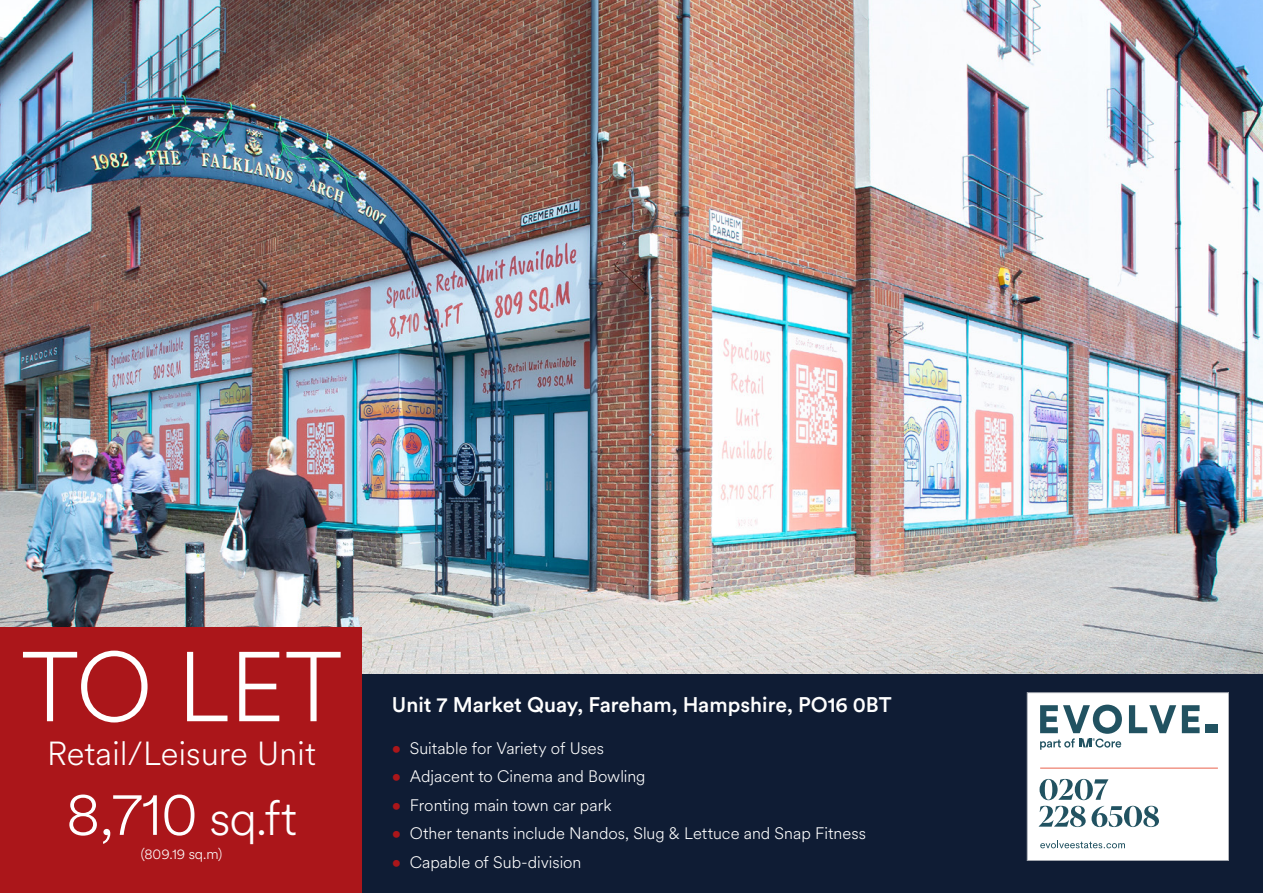
<style>
.page{position:relative;width:1263px;height:893px;background:#fff}
.page>*{position:absolute;margin:0;border:0;box-sizing:border-box;transform-origin:0 0}
.t1{font:300 97.8px "Circular XX";color:#fff}
.HEADERS{font:300 61.05px "Circular XX";color:#fff}
.t2{font:300 33px "Circular XX";letter-spacing:.01em;color:#fff}
.t3{font:500 21px "Circular XX";color:#fff}
.t4{font:300 16.5px "Circular XX";color:#fff}
.HEADERS-2{font:300 14.4px "Circular XX";color:#fff}
.s1{font-size:48.15px}
.s2{color:#ab161a}
</style>
<div class="page">
<img style="left:0;top:0;width:1263px;height:674px">
<div style="left:359px;top:674px;width:904px;height:219px;background:#0f1c34"></div>
<div style="left:0;top:628px;width:361px;height:265px;background:#ab161a"></div>
<div style="left:1027px;top:693px;width:202px;height:167px;background:#fff"></div>
<div style="left:1027px;top:692px;width:202px;height:169px;border:1px solid #a2a6ae"></div>
<svg style="left:1039px;top:779px;width:69px;height:21px"></svg>
<svg style="left:1039px;top:806px;width:120px;height:21px"></svg>
<svg style="left:1040px;top:840px;width:85px;height:8px"></svg>
<hr style="left:1040px;top:768px;width:178px;height:1px;background:#ea624d">
<svg style="left:1040px;top:705px;width:159px;height:45px"></svg>
<div style="left:1205px;top:724px;width:13px;height:9px;background:#215261"></div>
<p class="t1" style="left:21px;top:621px;width:323px">TO LET</p>
<p class="t2" style="left:47px;top:731px;width:270px">Retail/Leisure Unit</p>
<p class="HEADERS" style="left:66px;top:772px;width:233px">8,710 <span class="s1">sq.ft</span></p>
<p class="HEADERS-2" style="left:141px;top:844px;width:83px">(809.19 sq.m)</p>
<p class="t3" style="left:392px;top:690px;width:501px">Unit 7 Market Quay, Fareham, Hampshire, PO16 0BT</p>
<p class="t4" style="left:392px;top:737px;width:214px"><span class="s2">•</span> Suitable for Variety of Uses</p>
<p class="t4" style="left:392px;top:765px;width:255px"><span class="s2">•</span> Adjacent to Cinema and Bowling</p>
<p class="t4" style="left:392px;top:794px;width:221px"><span class="s2">•</span> Fronting main town car park</p>
<p class="t4" style="left:392px;top:823px;width:476px"><span class="s2">•</span> Other tenants include Nandos, Slug &amp; Lettuce and Snap Fitness</p>
<p class="t4" style="left:392px;top:851px;width:191px"><span class="s2">•</span> Capable of Sub-division</p>
</div>
